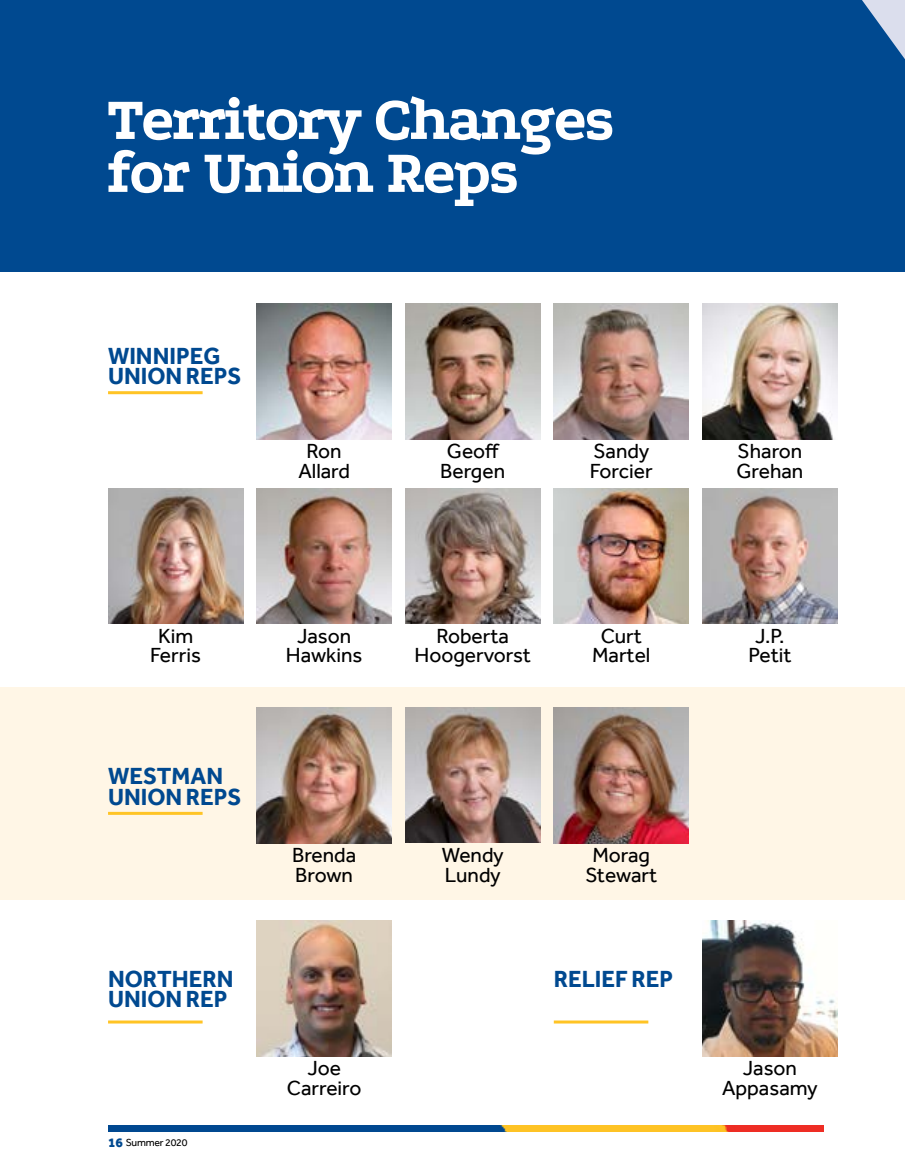
<style>
.page{position:relative;width:905px;height:1175px;background:#fff}
.page>*{position:absolute;margin:0;border:0;box-sizing:border-box;transform-origin:0 0}
.t1{font:700 63px/52.9px "Podkova";letter-spacing:-.02em;color:#fff}
.t2{font:700 24px/20.2px "Effra";color:#004990}
.t3{font:21px/19.5px "Effra";color:#000;text-align:center}
.t4{font:10.5px "Effra";letter-spacing:-.02em;color:#000}
.s1{font-weight:800;font-size:13.5px;color:#004990}
</style>
<div class="page">
<img style="left:108px;top:1125px;width:715px;height:6px">
<div style="left:0;top:687px;width:904px;height:212px;background:#fff6e6"></div>
<div style="left:0;top:0;width:904px;height:271px;background:#004990"></div>
<svg style="left:862px;top:0;width:42px;height:58px"></svg>
<img style="left:256px;top:304px;width:136px;height:135px">
<img style="left:108px;top:488px;width:135px;height:135px">
<img style="left:702px;top:304px;width:135px;height:135px">
<img style="left:702px;top:488px;width:135px;height:135px">
<img style="left:405px;top:304px;width:135px;height:135px">
<img style="left:554px;top:304px;width:134px;height:135px">
<img style="left:405px;top:488px;width:135px;height:135px">
<img style="left:554px;top:488px;width:134px;height:135px">
<img style="left:256px;top:488px;width:136px;height:135px">
<hr style="left:108px;top:391px;width:94px;height:3px;background:#ffc425">
<hr style="left:108px;top:812px;width:94px;height:3px;background:#ffc425">
<hr style="left:108px;top:1020px;width:94px;height:3px;background:#ffc425">
<hr style="left:554px;top:1020px;width:94px;height:3px;background:#ffc425">
<img style="left:554px;top:708px;width:134px;height:135px">
<img style="left:256px;top:708px;width:136px;height:135px">
<img style="left:405px;top:708px;width:135px;height:135px">
<img style="left:256px;top:921px;width:136px;height:135px">
<img style="left:702px;top:921px;width:135px;height:135px">
<h1 class="t1" style="left:108px;top:94px;width:507px">Territory Changes for Union Reps</h1>
<p class="t2" style="left:108px;top:345px;width:135px">WINNIPEG<br>UNION REPS</p>
<p class="t3" style="left:298px;top:441px;width:53px">Ron<br>Allard</p>
<p class="t3" style="left:440px;top:441px;width:66px">Geoff<br>Bergen</p>
<p class="t3" style="left:590px;top:441px;width:64px;text-align:left">Sandy<br>Forcier</p>
<p class="t3" style="left:150px;top:625px;width:52px">Kim<br>Ferris</p>
<p class="t2" style="left:108px;top:765px;width:135px">WESTMAN<br>UNION REPS</p>
<p class="t3" style="left:286px;top:625px;width:78px">Jason<br>Hawkins</p>
<p class="t3" style="left:414px;top:625px;width:118px">Roberta<br>Hoogervorst</p>
<p class="t3" style="left:592px;top:625px;width:60px">Curt<br>Martel</p>
<p class="t3" style="left:292px;top:845px;width:66px;text-align:left">Brenda<br>Brown</p>
<p class="t3" style="left:442px;top:845px;width:63px;text-align:left">Wendy<br>Lundy</p>
<p class="t3" style="left:585px;top:845px;width:73px">Morag<br>Stewart</p>
<p class="t2" style="left:108px;top:968px;width:127px">NORTHERN<br>UNION REP</p>
<p class="t2" style="left:553px;top:968px;width:121px">RELIEF REP</p>
<p class="t3" style="left:736px;top:441px;width:68px;text-align:left">Sharon<br>Grehan</p>
<p class="t3" style="left:748px;top:625px;width:45px">J.P.<br>Petit</p>
<p class="t4" style="left:108px;top:1136px;width:81px"><span class="s1">16</span> Summer 2020</p>
<p class="t3" style="left:287px;top:1058px;width:76px">Joe<br>Carreiro</p>
<p class="t3" style="left:722px;top:1058px;width:97px">Jason<br>Appasamy</p>
</div>
